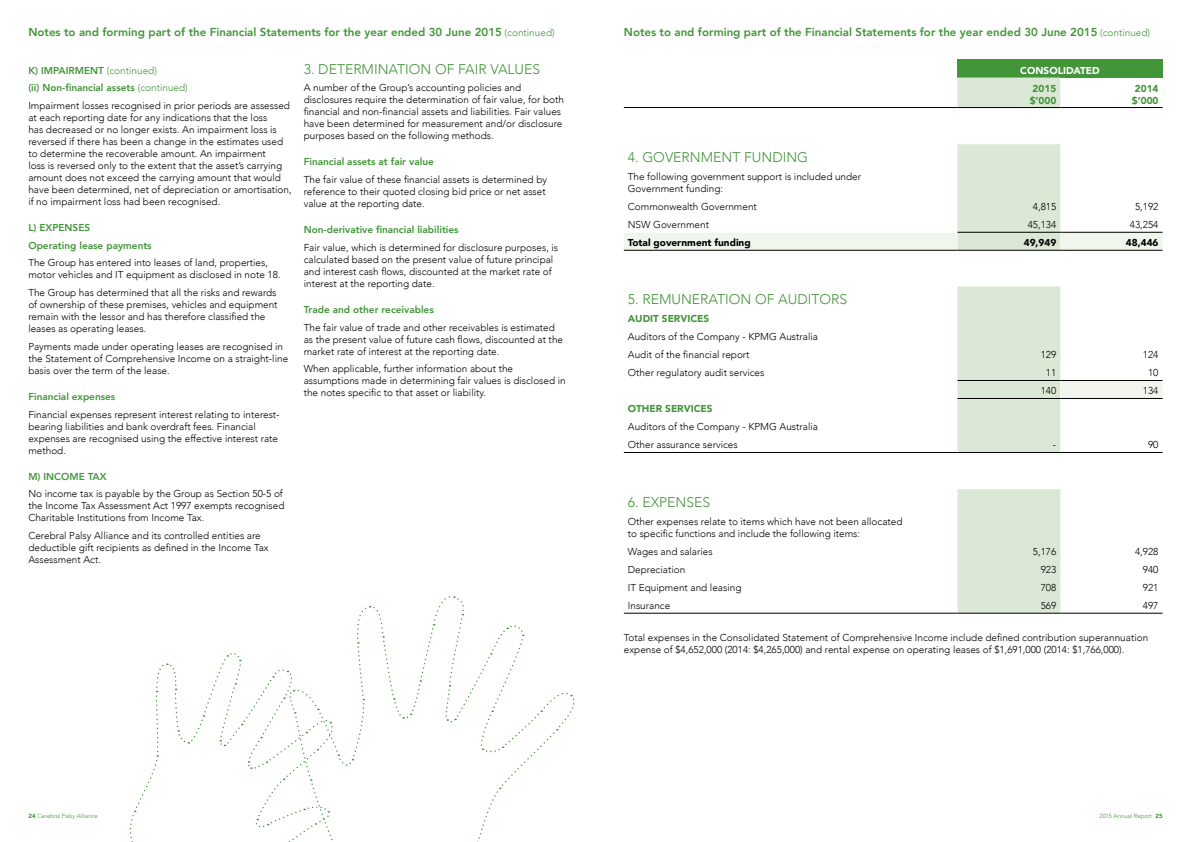
<style>
.page{position:relative;width:1191px;height:842px;background:#fff}
.page>*{position:absolute;margin:0;border:0;box-sizing:border-box;transform-origin:0 0}
.t1{font:300 14px "Avenir";color:#439539}
.t2{font:800 11.5px "Avenir";color:#439539}
.t3{font:300 10px/12px "Avenir";color:#000}
.t4{font:800 10px/17.7px "Avenir";color:#439539}
.t5{font:900 10px/12px "Avenir";color:#439539}
.t6{font:900 10px "Avenir";color:#000}
.t7{font:900 10px "Avenir";color:#fff}
.t8{font:300 6px "Avenir";color:#439539}
.s1{font-weight:300;font-size:10px}
.s2{font-weight:800;color:#439539}
.s3{color:#439539}
.s4{font-weight:900}
</style>
<div class="page">
<svg style="left:129px;top:596px;width:446px;height:246px"></svg>
<div style="left:957px;top:60px;width:205px;height:18px;background:#439539"></div>
<svg style="left:957px;top:78px;width:103px;height:535px;fill:#dbe8d5"></svg>
<svg style="left:624px;top:233px;width:538px;height:165px"></svg>
<hr style="left:624px;top:107px;width:333px;height:1px;background:#000">
<hr style="left:957px;top:107px;width:103px;height:1px;background:#000">
<hr style="left:1060px;top:107px;width:102px;height:1px;background:#000">
<hr style="left:624px;top:452px;width:333px;height:1px;background:#000">
<hr style="left:957px;top:452px;width:103px;height:1px;background:#000">
<hr style="left:1060px;top:452px;width:102px;height:1px;background:#000">
<hr style="left:624px;top:250px;width:333px;height:1px;background:#000">
<hr style="left:957px;top:250px;width:103px;height:1px;background:#000">
<hr style="left:1060px;top:250px;width:102px;height:1px;background:#000">
<hr style="left:624px;top:613px;width:333px;height:1px;background:#000">
<hr style="left:957px;top:613px;width:103px;height:1px;background:#000">
<hr style="left:1060px;top:613px;width:102px;height:1px;background:#000">
<hr style="left:957px;top:232px;width:103px;height:1px;background:#000">
<hr style="left:1060px;top:232px;width:102px;height:1px;background:#000">
<hr style="left:957px;top:380px;width:103px;height:1px;background:#000">
<hr style="left:1060px;top:380px;width:102px;height:1px;background:#000">
<hr style="left:957px;top:398px;width:103px;height:1px;background:#000">
<hr style="left:1060px;top:398px;width:102px;height:1px;background:#000">
<p class="t2" style="left:28px;top:27px;width:528px">Notes to and forming part of the Financial Statements for the year ended 30 June 2015 <span class="s1">(continued)</span></p>
<p class="t2" style="left:624px;top:27px;width:528px">Notes to and forming part of the Financial Statements for the year ended 30 June 2015 <span class="s1">(continued)</span></p>
<p class="t3" style="left:28px;top:62px;width:263px;line-height:17.7px"><span class="s2">K) IMPAIRMENT</span> <span class="s3">(continued)<br></span><span class="s2">(ii) Non-financial assets</span> <span class="s3">(continued)<br></span>Impairment losses recognised in prior periods are assessed</p>
<p class="t3" style="left:28px;top:112px;width:265px">at each reporting date for any indications that the loss<br>has decreased or no longer exists. An impairment loss is reversed if there has been a change in the estimates used to determine the recoverable amount. An impairment<br>loss is reversed only to the extent that the asset’s carrying amount does not exceed the carrying amount that would have been determined, net of depreciation or amortisation, if no impairment loss had been recognised.</p>
<p class="t4" style="left:28px;top:220px;width:125px">L) EXPENSES<br>Operating lease payments</p>
<p class="t3" style="left:28px;top:258px;width:254px">The Group has entered into leases of land, properties, motor vehicles and IT equipment as disclosed in note 18.</p>
<p class="t3" style="left:28px;top:287px;width:251px">The Group has determined that all the risks and rewards of ownership of these premises, vehicles and equipment remain with the lessor and has therefore classified the leases as operating leases.</p>
<p class="t3" style="left:28px;top:341px;width:261px">Payments made under operating leases are recognised in the Statement of Comprehensive Income on a straight-line basis over the term of the lease.</p>
<p class="t4" style="left:28px;top:388px;width:89px">Financial expenses</p>
<p class="t3" style="left:28px;top:409px;width:253px">Financial expenses represent interest relating to interest&shy;bearing liabilities and bank overdraft fees. Financial expenses are recognised using the effective interest rate method.</p>
<p class="t4" style="left:28px;top:468px;width:80px">M) INCOME TAX</p>
<p class="t3" style="left:28px;top:489px;width:258px">No income tax is payable by the Group as Section 50-5 of the Income Tax Assessment Act 1997 exempts recognised<br>Charitable Institutions from Income Tax.</p>
<p class="t3" style="left:28px;top:530px;width:242px">Cerebral Palsy Alliance and its controlled entities are deductible gift recipients as defined in the Income Tax<br>Assessment Act.</p>
<h1 class="t1" style="left:304px;top:63px;width:238px">3. DETERMINATION OF FAIR VALUES</h1>
<p class="t3" style="left:304px;top:82px;width:262px">A number of the Group’s accounting policies and disclosures require the determination of fair value, for both financial and non-financial assets and liabilities. Fair values have been determined for measurement and/or disclosure purposes based on the following methods.</p>
<p class="t4" style="left:304px;top:154px;width:132px">Financial assets at fair value</p>
<p class="t3" style="left:304px;top:174px;width:245px">The fair value of these financial assets is determined by reference to their quoted closing bid price or net asset value at the reporting date.</p>
<p class="t4" style="left:304px;top:221px;width:156px">Non-derivative financial liabilities</p>
<p class="t3" style="left:304px;top:242px;width:256px">Fair value, which is determined for disclosure purposes, is calculated based on the present value of future principal and interest cash flows, discounted at the market rate of interest at the reporting date.</p>
<p class="t4" style="left:304px;top:302px;width:132px">Trade and other receivables</p>
<p class="t3" style="left:304px;top:322px;width:261px">The fair value of trade and other receivables is estimated as the present value of future cash flows, discounted at the market rate of interest at the reporting date.</p>
<p class="t3" style="left:304px;top:364px;width:263px">When applicable, further information about the assumptions made in determining fair values is disclosed in the notes specific to that asset or liability.</p>
<p class="t7" style="left:1020px;top:66px;width:81px">CONSOLIDATED</p>
<p class="t5" style="left:1029px;top:83px;width:28px">2015 $’000</p>
<p class="t5" style="left:1131px;top:83px;width:28px">2014 $’000</p>
<h1 class="t1" style="left:628px;top:151px;width:182px">4. GOVERNMENT FUNDING</h1>
<p class="t3" style="left:628px;top:172px;width:235px">The following government support is included under<br>Government funding:</p>
<p class="t3" style="left:628px;top:202px;width:130px">Commonwealth Government</p>
<p class="t3" style="left:1033px;top:202px;width:25px">4,815</p>
<p class="t3" style="left:1135px;top:202px;width:25px">5,192</p>
<p class="t3" style="left:628px;top:220px;width:83px">NSW Government</p>
<p class="t3" style="left:1027px;top:220px;width:30px">45,134</p>
<p class="t3" style="left:1129px;top:220px;width:30px">43,254</p>
<p class="t6" style="left:628px;top:238px;width:124px">Total government funding</p>
<p class="t6" style="left:1023px;top:238px;width:34px">49,949</p>
<p class="t6" style="left:1126px;top:238px;width:34px">48,446</p>
<h1 class="t1" style="left:628px;top:293px;width:221px">5. REMUNERATION OF AUDITORS</h1>
<p class="t5" style="left:628px;top:314px;width:83px">AUDIT SERVICES</p>
<p class="t3" style="left:628px;top:329px;width:192px;line-height:18px">Auditors of the Company - KPMG Australia<br>Audit of the financial report</p>
<p class="t3" style="left:1040px;top:350px;width:17px">129</p>
<p class="t3" style="left:1142px;top:350px;width:17px">124</p>
<p class="t3" style="left:628px;top:368px;width:138px">Other regulatory audit services</p>
<p class="t3" style="left:1046px;top:368px;width:12px">11</p>
<p class="t3" style="left:1148px;top:368px;width:12px">10</p>
<p class="t3" style="left:1040px;top:386px;width:17px">140</p>
<p class="t3" style="left:1142px;top:386px;width:17px">134</p>
<p class="t5" style="left:628px;top:404px;width:86px">OTHER SERVICES</p>
<p class="t3" style="left:628px;top:419px;width:192px;line-height:18px">Auditors of the Company - KPMG Australia<br>Other assurance services</p>
<p class="t3" style="left:1053px;top:440px;width:5px">-</p>
<p class="t3" style="left:1148px;top:440px;width:12px">90</p>
<h1 class="t1" style="left:628px;top:496px;width:84px">6. EXPENSES</h1>
<p class="t3" style="left:628px;top:516px;width:276px">Other expenses relate to items which have not been allocated to specific functions and include the following items:</p>
<p class="t3" style="left:628px;top:546px;width:86px">Wages and salaries</p>
<p class="t3" style="left:1033px;top:546px;width:25px">5,176</p>
<p class="t3" style="left:1135px;top:546px;width:25px">4,928</p>
<p class="t3" style="left:628px;top:564px;width:59px">Depreciation</p>
<p class="t3" style="left:1040px;top:564px;width:17px">923</p>
<p class="t3" style="left:1142px;top:564px;width:17px">940</p>
<p class="t3" style="left:628px;top:582px;width:115px">IT Equipment and leasing</p>
<p class="t3" style="left:1040px;top:582px;width:17px">708</p>
<p class="t3" style="left:1142px;top:582px;width:17px">921</p>
<p class="t3" style="left:628px;top:600px;width:44px">Insurance</p>
<p class="t3" style="left:1040px;top:600px;width:17px">569</p>
<p class="t3" style="left:1142px;top:600px;width:17px">497</p>
<p class="t3" style="left:624px;top:631px;width:526px">Total expenses in the Consolidated Statement of Comprehensive Income include defined contribution superannuation expense of $4,652,000 (2014: $4,265,000) and rental expense on operating leases of $1,691,000 (2014: $1,766,000).</p>
<p class="t8" style="left:29px;top:813px;width:71px"><span class="s4">24</span> Cerebral Palsy Alliance</p>
<p class="t8" style="left:1099px;top:813px;width:65px">2015 Annual Report <span class="s4">25</span></p>
</div>
